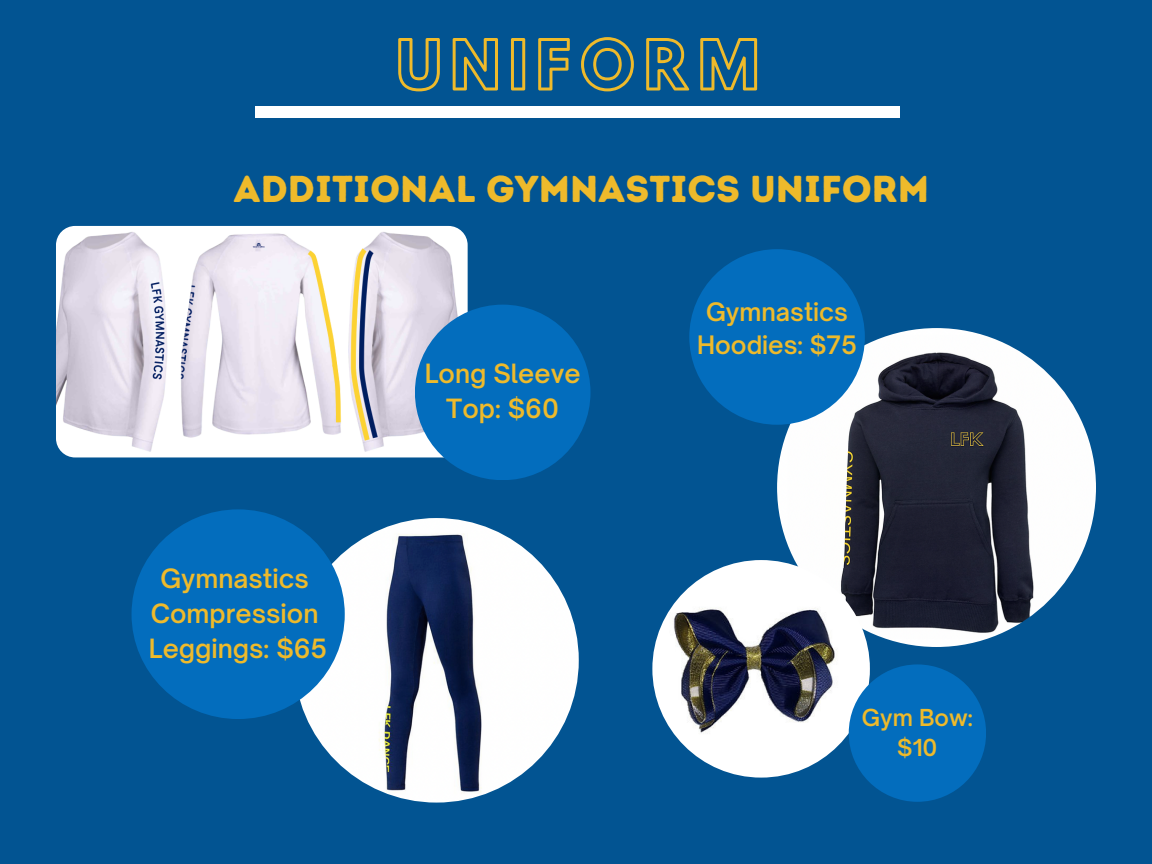
<style>
.page{position:relative;width:1152px;height:864px;background:#025492}
.page>*{position:absolute;margin:0;border:0;box-sizing:border-box;transform-origin:0 0}
.t1{font:60px "Hussar Ekologiczne 1";letter-spacing:.14em;color:#eeba2b}
.t2{font:37.5px "Intro Rust Base";color:#eeba2b}
.t3{font:600 25.5px/34.8px "Open Sauce One";color:#eeba2b;text-align:center}
.t4{font:600 24.3px/33.8px "Open Sauce One";color:#eeba2b;text-align:center}
.t5{font:600 22.35px/30.3px "Open Sauce One";color:#eeba2b;text-align:center}
</style>
<div class="page">
<div style="left:256px;top:107px;width:644px;height:10px;background:#fff"></div>
<img style="left:294px;top:518px;width:285px;height:284px;border-radius:50%">
<img style="left:777px;top:328px;width:319px;height:319px;border-radius:50%">
<img style="left:652px;top:560px;width:218px;height:218px;border-radius:50%">
<img style="left:56px;top:226px;width:412px;height:232px;border-radius:19px">
<div style="left:415px;top:305px;width:176px;height:175px;background:#036dbd;border-radius:50%"></div>
<div style="left:689px;top:249px;width:176px;height:176px;background:#036dbd;border-radius:50%"></div>
<div style="left:132px;top:509px;width:213px;height:210px;background:#036dbd;border-radius:50%"></div>
<div style="left:849px;top:664px;width:137px;height:138px;background:#036dbd;border-radius:50%"></div>
<h1 class="t1" style="left:396px;top:41px;width:365px">UNIFORM</h1>
<h2 class="t2" style="left:233px;top:167px;width:697px">ADDITIONAL GYMNASTICS UNIFORM</h2>
<p class="t3" style="left:149px;top:561px;width:180px">Gymnastics<br>Compression<br>Leggings: $65</p>
<p class="t3" style="left:425px;top:356px;width:157px">Long Sleeve<br>Top: $60</p>
<p class="t4" style="left:697px;top:294px;width:161px">Gymnastics<br>Hoodies: $75</p>
<p class="t5" style="left:862px;top:702px;width:112px">Gym Bow: $10</p>
</div>
